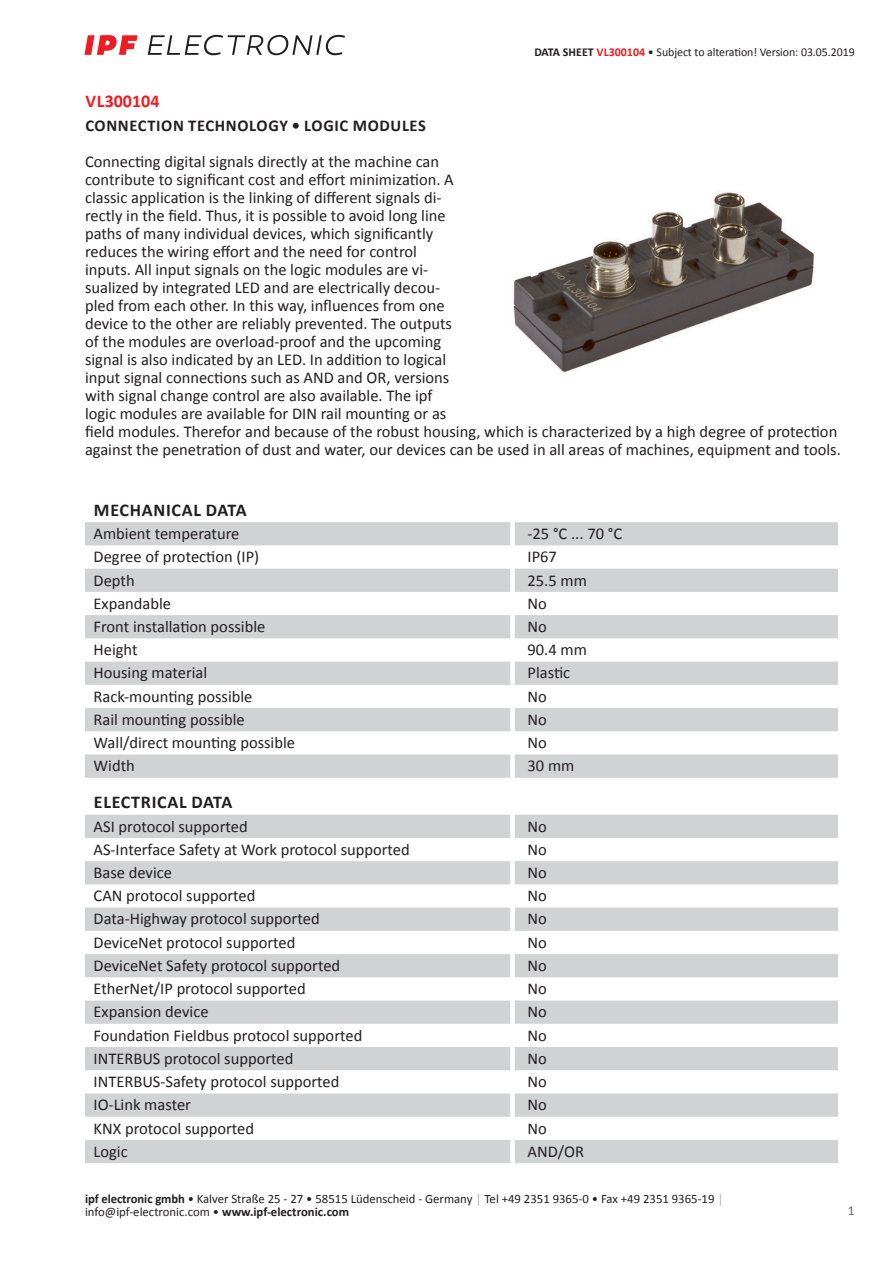
<style>
.page{position:relative;width:893px;height:1263px;background:#fff}
.page>*{position:absolute;margin:0;border:0;box-sizing:border-box;transform-origin:0 0}
.t1{font:700 18px "Calibri";letter-spacing:.04em;color:#231f20}
.t2{font:700 18px "Calibri";color:#ee1d23}
.t3{font:16.5px/18px "Calibri";color:#231f20}
.t4{font:700 16.5px "Calibri";letter-spacing:.04em;color:#231f20}
.t5{font:13.5px "Calibri";color:#636366}
.t6{font:12.75px/12.6px "Calibri";color:#231f20}
.t7{font:12px "Calibri";letter-spacing:-.005em;color:#231f20}
.s1{font-weight:700}
.s2{font-weight:700;color:#ee1d23}
.s3{color:#a8a9ad}
</style>
<div class="page">
<svg style="left:148px;top:35px;width:197px;height:20px"></svg>
<svg style="left:84px;top:35px;width:54px;height:20px"></svg>
<svg style="left:85px;top:522px;width:753px;height:256px;fill:#d1d2d4"></svg>
<svg style="left:85px;top:815px;width:753px;height:348px;fill:#d1d2d4"></svg>
<img style="left:513px;top:192px;width:301px;height:181px">
<p class="t7" style="left:534px;top:44px;width:322px"><span class="s1">DATA SHEET</span> <span class="s2">VL300104</span> • Subject to alteration! Version: 03.05.2019</p>
<p class="t2" style="left:85px;top:88px;width:76px">VL300104</p>
<p class="t4" style="left:85px;top:114px;width:342px">CONNECTION TECHNOLOGY • LOGIC MODULES</p>
<p class="t3" style="left:85px;top:152px;width:757px">Connecting digital signals directly at the machine can<br>contribute to significant cost and effort minimization. A<br>classic application is the linking of different signals di-<br>rectly in the field. Thus, it is possible to avoid long line<br>paths of many individual devices, which significantly<br>reduces the wiring effort and the need for control<br>inputs. All input signals on the logic modules are vi-<br>sualized by integrated LED and are electrically decou-<br>pled from each other. In this way, influences from one<br>device to the other are reliably prevented. The outputs<br>of the modules are overload-proof and the upcoming<br>signal is also indicated by an LED. In addition to logical<br>input signal connections such as AND and OR, versions<br>with signal change control are also available. The ipf<br>logic modules are available for DIN rail mounting or as<br>field modules. Therefor and because of the robust housing, which is characterized by a high degree of protection against the penetration of dust and water, our devices can be used in all areas of machines, equipment and tools.</p>
<p class="t1" style="left:94px;top:497px;width:154px">MECHANICAL DATA</p>
<p class="t3" style="left:94px;top:524px;width:147px">Ambient temperature</p>
<p class="t3" style="left:527px;top:524px;width:96px">-25 °C ... 70 °C</p>
<p class="t3" style="left:94px;top:547px;width:167px">Degree of protection (IP)</p>
<p class="t3" style="left:527px;top:547px;width:31px">IP67</p>
<p class="t3" style="left:94px;top:571px;width:43px">Depth</p>
<p class="t3" style="left:527px;top:571px;width:61px">25.5 mm</p>
<p class="t3" style="left:94px;top:594px;width:79px">Expandable</p>
<p class="t3" style="left:527px;top:594px;width:21px">No</p>
<p class="t3" style="left:94px;top:617px;width:173px">Front installation possible</p>
<p class="t3" style="left:527px;top:617px;width:21px">No</p>
<p class="t3" style="left:94px;top:640px;width:46px">Height</p>
<p class="t3" style="left:527px;top:640px;width:61px">90.4 mm</p>
<p class="t3" style="left:94px;top:663px;width:115px">Housing material</p>
<p class="t3" style="left:527px;top:663px;width:44px">Plastic</p>
<p class="t3" style="left:94px;top:687px;width:160px">Rack-mounting possible</p>
<p class="t3" style="left:527px;top:687px;width:21px">No</p>
<p class="t3" style="left:94px;top:710px;width:153px">Rail mounting possible</p>
<p class="t3" style="left:527px;top:710px;width:21px">No</p>
<p class="t3" style="left:94px;top:733px;width:203px">Wall/direct mounting possible</p>
<p class="t3" style="left:527px;top:733px;width:21px">No</p>
<p class="t3" style="left:94px;top:756px;width:43px">Width</p>
<p class="t3" style="left:527px;top:756px;width:48px">30 mm</p>
<p class="t1" style="left:94px;top:790px;width:140px">ELECTRICAL DATA</p>
<p class="t3" style="left:94px;top:817px;width:156px">ASI protocol supported</p>
<p class="t3" style="left:527px;top:817px;width:21px">No</p>
<p class="t3" style="left:94px;top:840px;width:318px">AS-Interface Safety at Work protocol supported</p>
<p class="t3" style="left:527px;top:840px;width:21px">No</p>
<p class="t3" style="left:94px;top:863px;width:80px">Base device</p>
<p class="t3" style="left:527px;top:863px;width:21px">No</p>
<p class="t3" style="left:94px;top:886px;width:163px">CAN protocol supported</p>
<p class="t3" style="left:527px;top:886px;width:21px">No</p>
<p class="t3" style="left:94px;top:909px;width:228px">Data-Highway protocol supported</p>
<p class="t3" style="left:527px;top:909px;width:21px">No</p>
<p class="t3" style="left:94px;top:933px;width:203px">DeviceNet protocol supported</p>
<p class="t3" style="left:527px;top:933px;width:21px">No</p>
<p class="t3" style="left:94px;top:956px;width:248px">DeviceNet Safety protocol supported</p>
<p class="t3" style="left:527px;top:956px;width:21px">No</p>
<p class="t3" style="left:94px;top:979px;width:214px">EtherNet/IP protocol supported</p>
<p class="t3" style="left:527px;top:979px;width:21px">No</p>
<p class="t3" style="left:94px;top:1002px;width:117px">Expansion device</p>
<p class="t3" style="left:527px;top:1002px;width:21px">No</p>
<p class="t3" style="left:94px;top:1026px;width:270px">Foundation Fieldbus protocol supported</p>
<p class="t3" style="left:527px;top:1026px;width:21px">No</p>
<p class="t3" style="left:94px;top:1049px;width:201px">INTERBUS protocol supported</p>
<p class="t3" style="left:527px;top:1049px;width:21px">No</p>
<p class="t3" style="left:94px;top:1072px;width:247px">INTERBUS-Safety protocol supported</p>
<p class="t3" style="left:527px;top:1072px;width:21px">No</p>
<p class="t3" style="left:94px;top:1095px;width:99px">IO-Link master</p>
<p class="t3" style="left:527px;top:1095px;width:21px">No</p>
<p class="t3" style="left:94px;top:1119px;width:162px">KNX protocol supported</p>
<p class="t3" style="left:527px;top:1119px;width:21px">No</p>
<p class="t3" style="left:94px;top:1142px;width:36px">Logic</p>
<p class="t3" style="left:527px;top:1142px;width:58px">AND/OR</p>
<p class="t6" style="left:85px;top:1192px;width:640px"><span class="s1">ipf electronic gmbh</span> • Kalver Straße 25 - 27 • 58515 Lüdenscheid - Germany <span class="s3">│</span> Tel +49 2351 9365-0 • Fax +49 2351 9365-19 <span class="s3">│ </span>info@ipf-electronic.com • <span class="s1">www.ipf-electronic.com</span></p>
<p class="t5" style="left:848px;top:1201px;width:8px">1</p>
</div>
